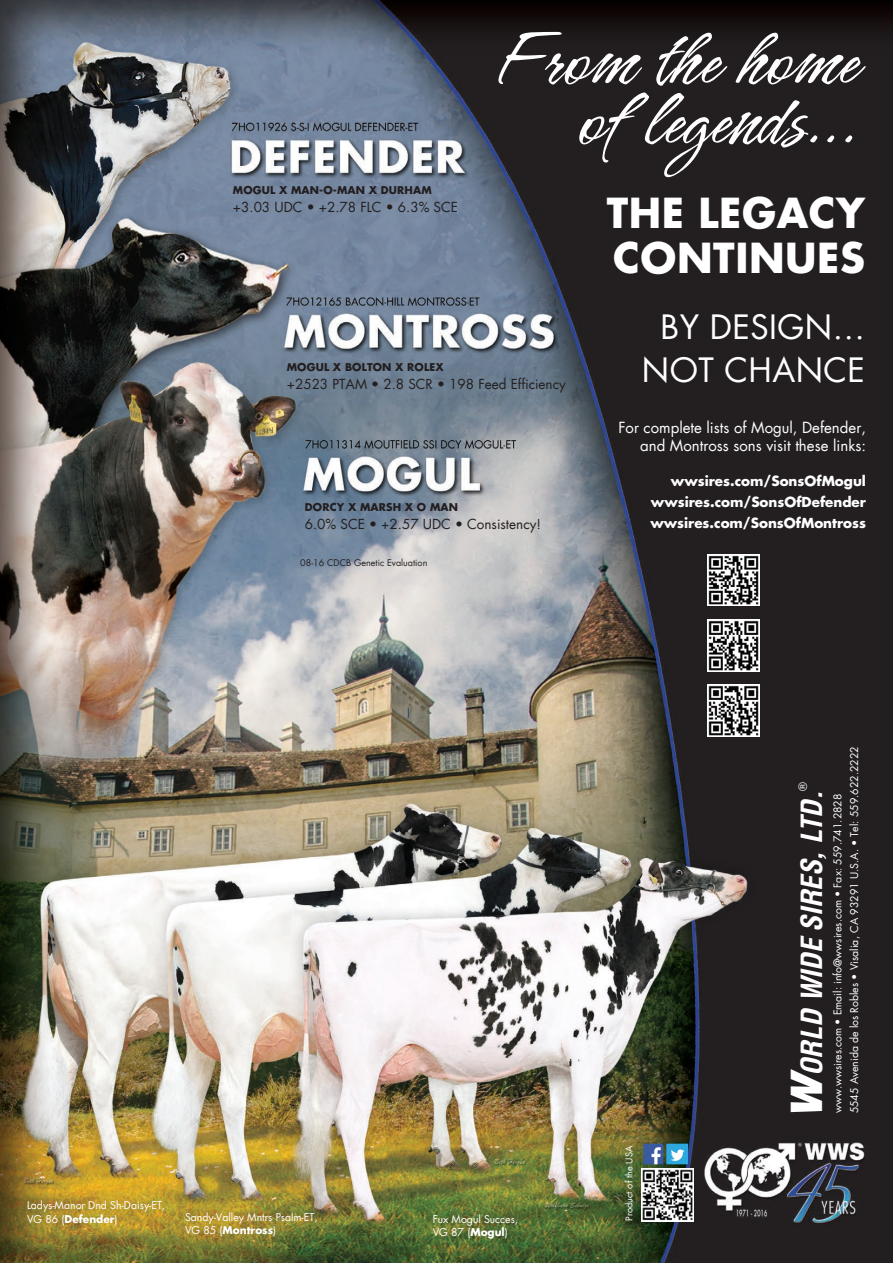
<style>
.page{position:relative;width:893px;height:1263px;background:#fff}
.page>*{position:absolute;margin:0;border:0;box-sizing:border-box;transform-origin:0 0}
.t1{font:87.9px "Hurricane";color:#fff}
.t2{font:700 40.5px/45.5px "Futura";letter-spacing:.015em;color:#fff}
.t3{font:32.85px/43.3px "Futura";letter-spacing:.015em;color:#fff;text-align:center}
.t4{font:italic 700 condensed 28.5px "Helvetica Com";color:#fff}
.t5{font:15px/18px "Futura";color:#fff;text-align:right}
.t6{font:13.5px "Futura";color:#231f20}
.t7{font:700 13.5px "Futura";color:#fff}
.t8{font:12px "Helvetica";color:#fff}
.t9{font:10.5px/13.5px "Futura";color:#fff}
.t10{font:700 10.5px "Futura";letter-spacing:.015em;color:#231f20}
.t11{font:9.15px "Futura";color:#fff}
.t12{font:9px "Futura";color:#231f20}
.s1{font-weight:700}
.s2{font-weight:900;font-stretch:normal;font-size:43.5px}
</style>
<div class="page">
<img style="left:0;top:0;width:893px;height:1263px">
<img style="left:641px;top:1169px;width:52px;height:52px">
<img style="left:643px;top:1144px;width:20px;height:20px">
<img style="left:666px;top:1144px;width:22px;height:20px">
<img style="left:707px;top:554px;width:52px;height:52px">
<img style="left:707px;top:620px;width:52px;height:51px">
<img style="left:707px;top:685px;width:52px;height:52px">
<p class="t1" style="left:497px;top:1px;width:361px">From the home</p>
<p class="t1" style="left:576px;top:61px;width:281px">of legends…</p>
<p class="t2" style="left:607px;top:189px;width:260px">THE LEGACY<br>CONTINUES</p>
<p class="t3" style="left:642px;top:305px;width:225px">BY DESIGN…<br>NOT CHANCE</p>
<p class="t5" style="left:618px;top:419px;width:249px">For complete lists of Mogul, Defender, and Montross sons visit these links:</p>
<p class="t7" style="left:671px;top:471px;width:197px">wwsires.com/SonsOfMogul</p>
<p class="t7" style="left:651px;top:492px;width:217px">wwsires.com/SonsOfDefender</p>
<p class="t7" style="left:650px;top:513px;width:217px">wwsires.com/SonsOfMontross</p>
<p class="t10" style="left:233px;top:183px;width:200px">MOGUL X MAN-O-MAN X DURHAM</p>
<p class="t6" style="left:233px;top:198px;width:227px">+3.03 UDC • +2.78 FLC • 6.3% SCE</p>
<p class="t10" style="left:287px;top:360px;width:158px">MOGUL X BOLTON X ROLEX</p>
<p class="t6" style="left:287px;top:375px;width:281px">+2523 PTAM • 2.8 SCR • 198 Feed Efficiency</p>
<p class="t10" style="left:305px;top:500px;width:155px">DORCY X MARSH X O MAN</p>
<p class="t6" style="left:305px;top:516px;width:238px">6.0% SCE • +2.57 UDC • Consistency!</p>
<p class="t12" style="left:300px;top:557px;width:129px">08-16 CDCB Genetic Evaluation</p>
<p class="t9" style="left:27px;top:1198px;width:140px">Ladys-Manor Dnd Sh-Daisy-ET,<br>VG 86 (<span class="s1">Defender</span>)</p>
<p class="t9" style="left:185px;top:1210px;width:134px">Sandy-Valley Mntrs Psalm-ET,<br>VG 85 (<span class="s1">Montross</span>)</p>
<p class="t9" style="left:433px;top:1212px;width:87px">Fux Mogul Succes,<br>VG 87 (<span class="s1">Mogul</span>)</p>
<p class="t11" style="left:623px;top:1220px;width:76px;rotate:-90deg">Product of the USA</p>
<p class="t9" style="left:847px;top:1113px;width:369px;rotate:-90deg">5545 Avenida de los Robles • Visalia, CA 93291 U.S.A. • Tel: 559.622.2222</p>
<p class="t8" style="left:794px;top:791px;width:10px;rotate:-90deg">®</p>
<p class="t4" style="left:793px;top:1119px;width:330px;rotate:-90deg"><span class="s2">W</span>ORLD WIDE SIRES, LTD.</p>
<p class="t9" style="left:831px;top:1113px;width:321px;rotate:-90deg">www.wwsires.com • Email: info@wwsires.com • Fax: 559.741.2828</p>
</div>
